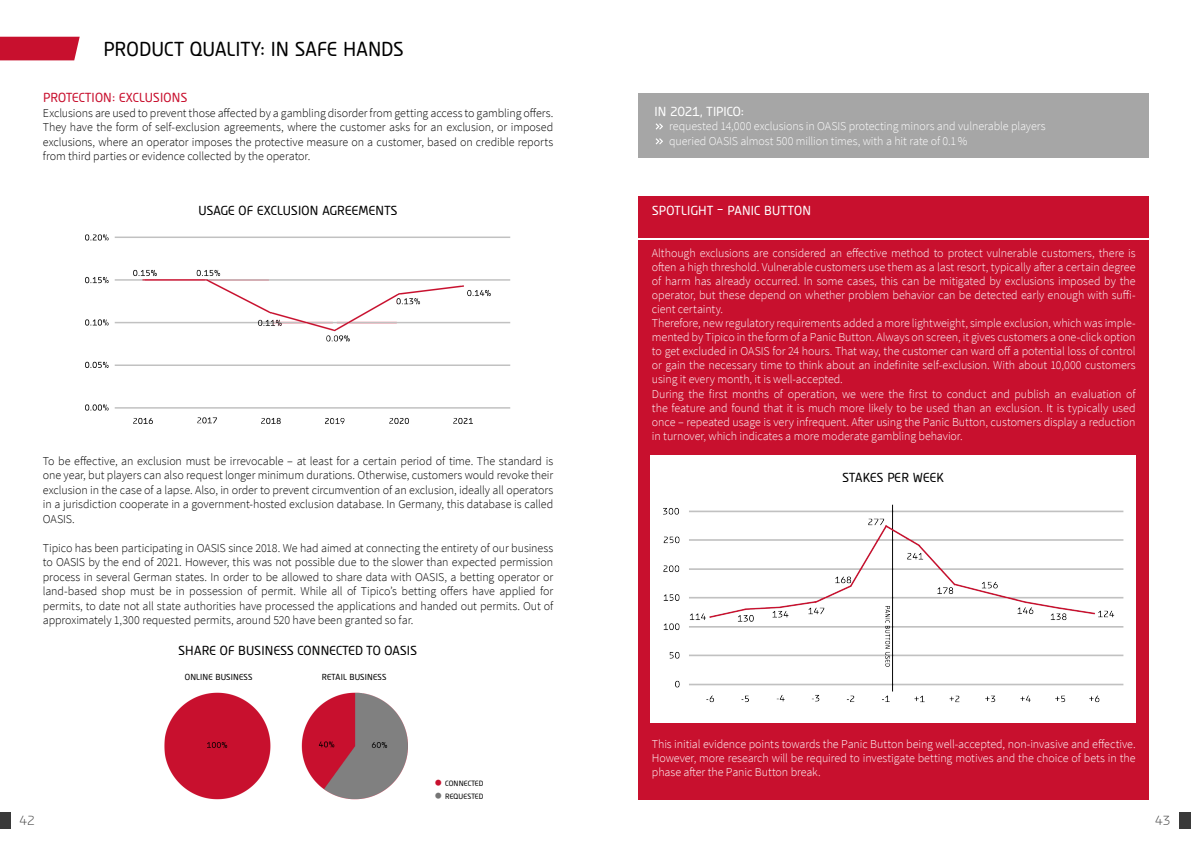
<style>
.page{position:relative;width:1191px;height:842px;background:#fff}
.page>*{position:absolute;margin:0;border:0;box-sizing:border-box;transform-origin:0 0}
.t1{font:18.5px "Tipico";letter-spacing:.01em;color:#000}
.t2{font:300 12px/14px "Source Sans Pro";letter-spacing:-.01em;color:#fff}
.t3{font:300 12px/14.5px "Source Sans Pro";letter-spacing:-.01em;color:#000;text-align:justify}
.t4{font:12px "Tipico";letter-spacing:.02em;color:#000}
.t5{font:12px "Tipico";letter-spacing:.02em;color:#c8102e}
.t6{font:12px "Tipico";letter-spacing:.015em;color:#fff}
.t7{font:12px "Tipico";letter-spacing:-.005em;color:#fff}
.t8{font:300 12px "Tipico";color:#3a3a3a}
.t9{font:8px "Tipico";letter-spacing:.02em;color:#000}
.t10{font:7px "Tipico";letter-spacing:.02em;color:#000}
.s1{color:#c8102e}
.s2{color:#757575}
</style>
<div class="page">
<div style="left:0;top:812px;width:11px;height:16px;background:#3a3a3a"></div>
<div style="left:0;top:37px;width:80px;height:23px;background:#c8102e"></div>
<div style="left:1179px;top:812px;width:12px;height:16px;background:#3a3a3a"></div>
<div style="left:638px;top:93px;width:510px;height:64px;background:#a6a6a6"></div>
<svg style="left:655px;top:123px;width:8px;height:6px"></svg>
<svg style="left:655px;top:138px;width:8px;height:6px"></svg>
<div style="left:638px;top:228px;width:510px;height:571px;background:#c8102e"></div>
<div style="left:638px;top:197px;width:510px;height:41px;background:#c8102e"></div>
<hr style="left:638px;top:238px;width:510px;height:2px;background:#fff">
<img style="left:85px;top:234px;width:425px;height:190px">
<div style="left:651px;top:456px;width:485px;height:267px;background:#fff"></div>
<img style="left:650px;top:494px;width:474px;height:229px">
<img style="left:164px;top:692px;width:244px;height:108px">
<h1 class="t1" style="left:103px;top:37px;width:302px">PRODUCT QUALITY: IN SAFE HANDS</h1>
<p class="t5" style="left:43px;top:90px;width:146px">PROTECTION: EXCLUSIONS</p>
<p class="t3" style="left:43px;top:105px;width:512px">Exclusions are used to prevent those affected by a gambling disorder from getting access to gambling offers.<br>They have the form of self-exclusion agreements, where the customer asks for an exclusion, or imposed exclusions, where an operator imposes the protective measure on a customer, based on credible reports from third parties or evidence collected by the operator.</p>
<p class="t4" style="left:198px;top:203px;width:200px">USAGE OF EXCLUSION AGREEMENTS</p>
<p class="t3" style="left:43px;top:453px;width:512px">To be effective, an exclusion must be irrevocable – at least for a certain period of time. The standard is one year, but players can also request longer minimum durations. Otherwise, customers would revoke their exclusion in the case of a lapse. Also, in order to prevent circumvention of an exclusion, ideally all operators in a jurisdiction cooperate in a government-hosted exclusion database. In Germany, this database is called OASIS.</p>
<p class="t3" style="left:43px;top:540px;width:512px">Tipico has been participating in OASIS since 2018. We had aimed at connecting the entirety of our business to OASIS by the end of 2021. However, this was not possible due to the slower than expected permission process in several German states. In order to be allowed to share data with OASIS, a betting operator or land-based shop must be in possession of permit. While all of Tipico’s betting offers have applied for permits, to date not all state authorities have processed the applications and handed out permits. Out of approximately 1,300 requested permits, around 520 have been granted so far.</p>
<p class="t4" style="left:178px;top:643px;width:240px">SHARE OF BUSINESS CONNECTED TO OASIS</p>
<p class="t9" style="left:185px;top:672px;width:69px">ONLINE BUSINESS</p>
<p class="t9" style="left:322px;top:672px;width:66px">RETAIL BUSINESS</p>
<p class="t10" style="left:434px;top:779px;width:51px"><span class="s1">•</span> CONNECTED</p>
<p class="t10" style="left:434px;top:792px;width:51px"><span class="s2">•</span> REQUESTED</p>
<p class="t7" style="left:654px;top:103px;width:91px">IN 2021, TIPICO:</p>
<p class="t2" style="left:669px;top:119px;width:378px;line-height:14.5px;text-indent:-12px">• requested 14,000 exclusions in OASIS protecting minors and vulnerable players queried OASIS almost 500 million times, with a hit rate of 0.1%</p>
<p class="t6" style="left:652px;top:202px;width:160px">SPOTLIGHT – PANIC BUTTON</p>
<p class="t2" style="left:652px;top:246px;width:485px">Although exclusions are considered an effective method to protect vulnerable customers, there is often a high threshold. Vulnerable customers use them as a last resort, typically after a certain degree of harm has already occurred. In some cases, this can be mitigated by exclusions imposed by the operator, but these depend on whether problem behavior can be detected early enough with suffi&shy;cient certainty.<br>Therefore, new regulatory requirements added a more lightweight, simple exclusion, which was imple&shy;mented by Tipico in the form of a Panic Button. Always on screen, it gives customers a one-click option to get excluded in OASIS for 24 hours. That way, the customer can ward off a potential loss of control or gain the necessary time to think about an indefinite self-exclusion. With about 10,000 customers using it every month, it is well-accepted.<br>During the first months of operation, we were the first to conduct and publish an evaluation of the feature and found that it is much more likely to be used than an exclusion. It is typically used once – repeated usage is very infrequent. After using the Panic Button, customers display a reduction in turnover, which indicates a more moderate gambling behavior.</p>
<p class="t4" style="left:842px;top:470px;width:103px">STAKES PER WEEK</p>
<p class="t2" style="left:652px;top:737px;width:485px;text-align:justify">This initial evidence points towards the Panic Button being well-accepted, non-invasive and effective.<br>However, more research will be required to investigate betting motives and the choice of bets in the phase after the Panic Button break.</p>
<p class="t8" style="left:20px;top:813px;width:17px">42</p>
<p class="t8" style="left:1155px;top:813px;width:17px">43</p>
</div>
